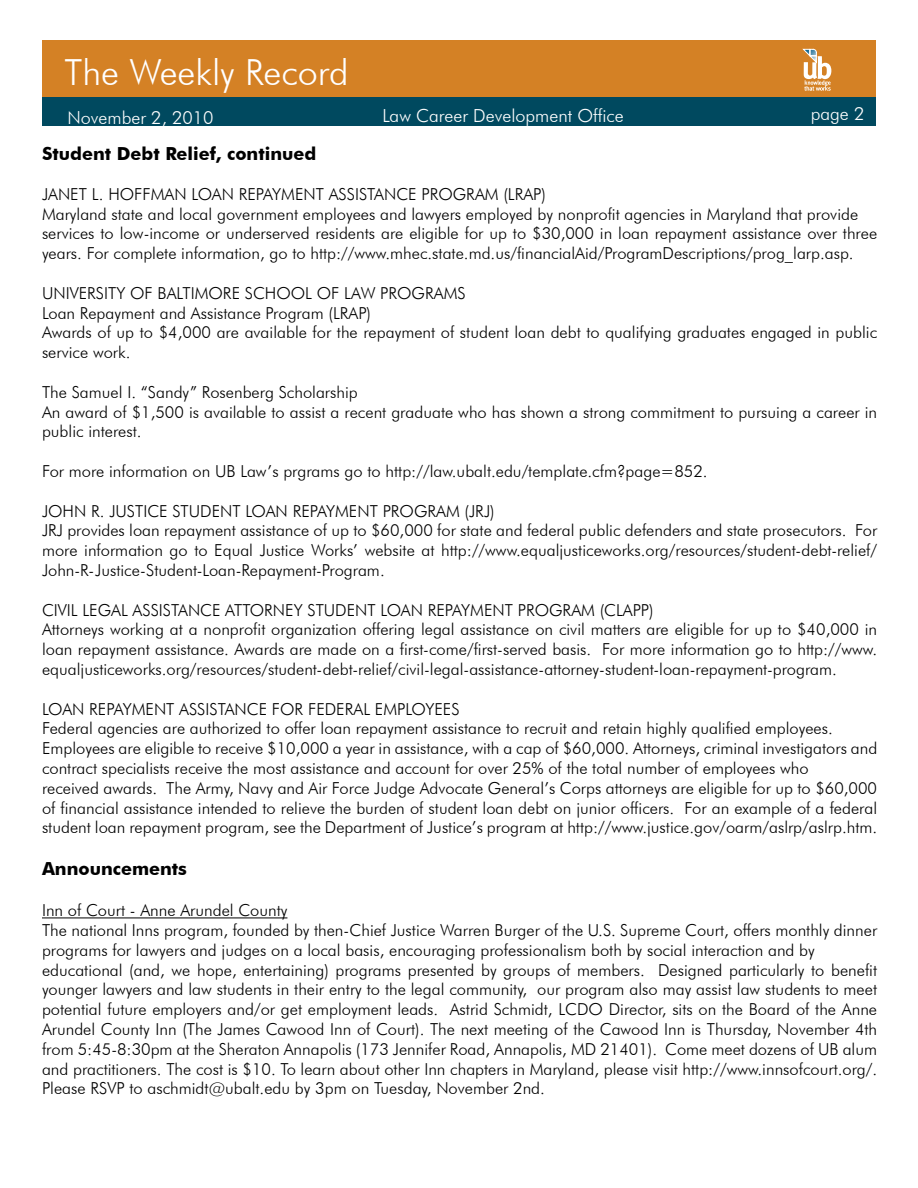
<style>
.page{position:relative;width:918px;height:1188px;background:#fff}
.page>*{position:absolute;margin:0;border:0;box-sizing:border-box;transform-origin:0 0}
.t1{font:300 36px "Futura BT";color:#fff}
.t2{font:300 18px "Futura BT";color:#fff}
.t3{font:700 18px "Futura BT";color:#000}
.t4{font:300 16.5px/19.8px "Futura BT";color:#000}
</style>
<div class="page">
<div style="left:42px;top:41px;width:834px;height:58px;background:#d48125"></div>
<svg style="left:803px;top:49px;width:28px;height:42px"></svg>
<div style="left:42px;top:98px;width:834px;height:28px;background:#00495f"></div>
<hr style="left:42px;top:918px;width:245px;height:1px;background:#000">
<h1 class="t1" style="left:64px;top:50px;width:286px">The Weekly Record</h1>
<p class="t2" style="left:68px;top:106px;width:148px">November 2, 2010</p>
<p class="t2" style="left:382px;top:105px;width:243px">Law Career Development Office</p>
<p class="t2" style="left:811px;top:103px;width:55px">page 2</p>
<p class="t3" style="left:42px;top:143px;width:276px">Student Debt Relief, continued</p>
<p class="t4" style="left:42px;top:184px;width:837px">JANET L. HOFFMAN LOAN REPAYMENT ASSISTANCE PROGRAM (LRAP)<br>Maryland state and local government employees and lawyers employed by nonprofit agencies in Maryland that provide services to low-income or underserved residents are eligible for up to $30,000 in loan repayment assistance over three years. For complete information, go to http://www.mhec.state.md.us/financialAid/ProgramDescriptions/prog_larp.asp.</p>
<p class="t4" style="left:42px;top:283px;width:837px">UNIVERSITY OF BALTIMORE SCHOOL OF LAW PROGRAMS<br>Loan Repayment and Assistance Program (LRAP)<br>Awards of up to $4,000 are available for the repayment of student loan debt to qualifying graduates engaged in public service work.</p>
<p class="t4" style="left:42px;top:382px;width:837px">The Samuel I. “Sandy” Rosenberg Scholarship<br>An award of $1,500 is available to assist a recent graduate who has shown a strong commitment to pursuing a career in public interest.</p>
<p class="t4" style="left:42px;top:461px;width:667px">For more information on UB Law’s prgrams go to http://law.ubalt.edu/template.cfm?page=852.</p>
<p class="t4" style="left:42px;top:501px;width:837px">JOHN R. JUSTICE STUDENT LOAN REPAYMENT PROGRAM (JRJ)<br>JRJ provides loan repayment assistance of up to $60,000 for state and federal public defenders and state prosecutors. For more information go to Equal Justice Works’ website at http://www.equaljusticeworks.org/resources/student-debt-relief/ John-R-Justice-Student-Loan-Repayment-Program.</p>
<p class="t4" style="left:42px;top:600px;width:837px">CIVIL LEGAL ASSISTANCE ATTORNEY STUDENT LOAN REPAYMENT PROGRAM (CLAPP)<br>Attorneys working at a nonprofit organization offering legal assistance on civil matters are eligible for up to $40,000 in loan repayment assistance. Awards are made on a first-come/first-served basis. For more information go to http://www. equaljusticeworks.org/resources/student-debt-relief/civil-legal-assistance-attorney-student-loan-repayment-program.</p>
<p class="t4" style="left:42px;top:699px;width:837px">LOAN REPAYMENT ASSISTANCE FOR FEDERAL EMPLOYEES<br>Federal agencies are authorized to offer loan repayment assistance to recruit and retain highly qualified employees.<br>Employees are eligible to receive $10,000 a year in assistance, with a cap of $60,000. Attorneys, criminal investigators and contract specialists receive the most assistance and account for over 25% of the total number of employees who<br>received awards. The Army, Navy and Air Force Judge Advocate General’s Corps attorneys are eligible for up to $60,000 of financial assistance intended to relieve the burden of student loan debt on junior officers. For an example of a federal student loan repayment program, see the Department of Justice’s program at http://www.justice.gov/oarm/aslrp/aslrp.htm.</p>
<p class="t3" style="left:42px;top:857px;width:147px">Announcements</p>
<p class="t4" style="left:42px;top:900px;width:837px">Inn of Court - Anne Arundel County<br>The national Inns program, founded by then-Chief Justice Warren Burger of the U.S. Supreme Court, offers monthly dinner programs for lawyers and judges on a local basis, encouraging professionalism both by social interaction and by educational (and, we hope, entertaining) programs presented by groups of members. Designed particularly to benefit younger lawyers and law students in their entry to the legal community, our program also may assist law students to meet potential future employers and/or get employment leads. Astrid Schmidt, LCDO Director, sits on the Board of the Anne Arundel County Inn (The James Cawood Inn of Court). The next meeting of the Cawood Inn is Thursday, November 4th from 5:45-8:30pm at the Sheraton Annapolis (173 Jennifer Road, Annapolis, MD 21401). Come meet dozens of UB alum and practitioners. The cost is $10. To learn about other Inn chapters in Maryland, please visit http://www.innsofcourt.org/.<br>Please RSVP to aschmidt@ubalt.edu by 3pm on Tuesday, November 2nd.</p>
</div>
